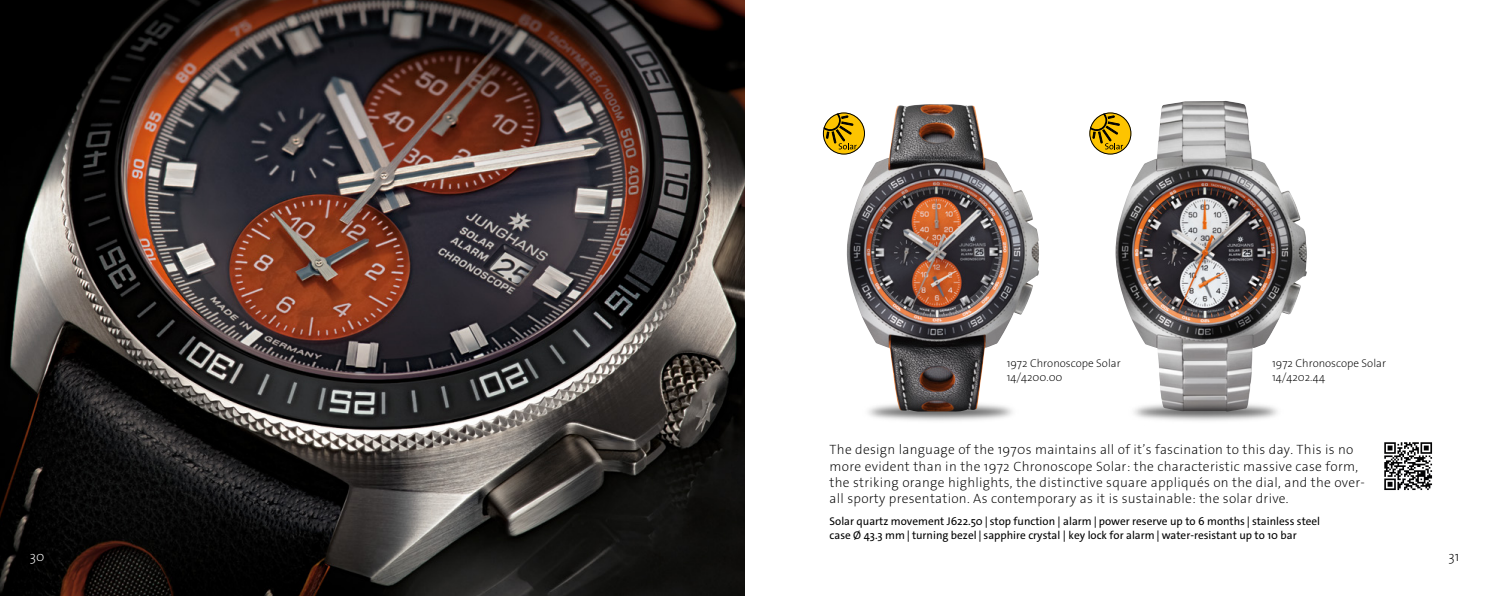
<style>
.page{position:relative;width:1489px;height:596px;background:#fff}
.page>*{position:absolute;margin:0;border:0;box-sizing:border-box;transform-origin:0 0}
.t1{font:200 13.5px/16.2px "The Sans Os F";letter-spacing:.02em;color:#000}
.t2{font:200 13.5px "The Sans Os F";color:#fff}
.t3{font:11.25px/13.5px "The Sans C4 s";color:#000}
.t4{font:200 11.25px/13.5px "The Sans Os F";color:#000}
</style>
<div class="page">
<img style="left:0;top:0;width:744px;height:595px">
<svg style="left:823px;top:112px;width:41px;height:42px"></svg>
<svg style="left:824px;top:114px;width:20px;height:35px"></svg>
<div style="left:822px;top:112px;width:42px;height:42px;border:1px solid #000;border-radius:50%"></div>
<svg style="left:1089px;top:112px;width:42px;height:42px"></svg>
<svg style="left:1090px;top:114px;width:25px;height:35px"></svg>
<div style="left:1089px;top:112px;width:42px;height:42px;border:1px solid #000;border-radius:50%"></div>
<img style="left:1115px;top:101px;width:192px;height:290px">
<img style="left:1134px;top:391px;width:144px;height:30px">
<img style="left:844px;top:104px;width:195px;height:287px">
<img style="left:868px;top:391px;width:145px;height:30px">
<svg style="left:1384px;top:442px;width:49px;height:49px"></svg>
<svg style="left:1384px;top:442px;width:47px;height:47px"></svg>
<p class="t4" style="left:1006px;top:356px;width:115px">1972 Chronoscope Solar<br>14/4200.00</p>
<p class="t4" style="left:1271px;top:356px;width:115px">1972 Chronoscope Solar<br>14/4202.44</p>
<p class="t1" style="left:829px;top:441px;width:537px">The design language of the 1970s maintains all of it’s fascination to this day. This is no more evident than in the 1972 Chronoscope Solar: the characteristic massive case form, the striking orange highlights, the distinctive square appliqués on the dial, and the over&shy;all sporty presentation. As contemporary as it is sustainable: the solar drive.</p>
<p class="t3" style="left:829px;top:514px;width:492px">Solar quartz movement J622.50 | stop function | alarm | power reserve up to 6 months | stainless steel case Ø 43.3 mm | turning bezel | sapphire crystal | key lock for alarm | water-resistant up to 10 bar</p>
<p class="t2" style="left:30px;top:547px;width:16px">30</p>
<p class="t1" style="left:1448px;top:548px;width:12px">31</p>
</div>
